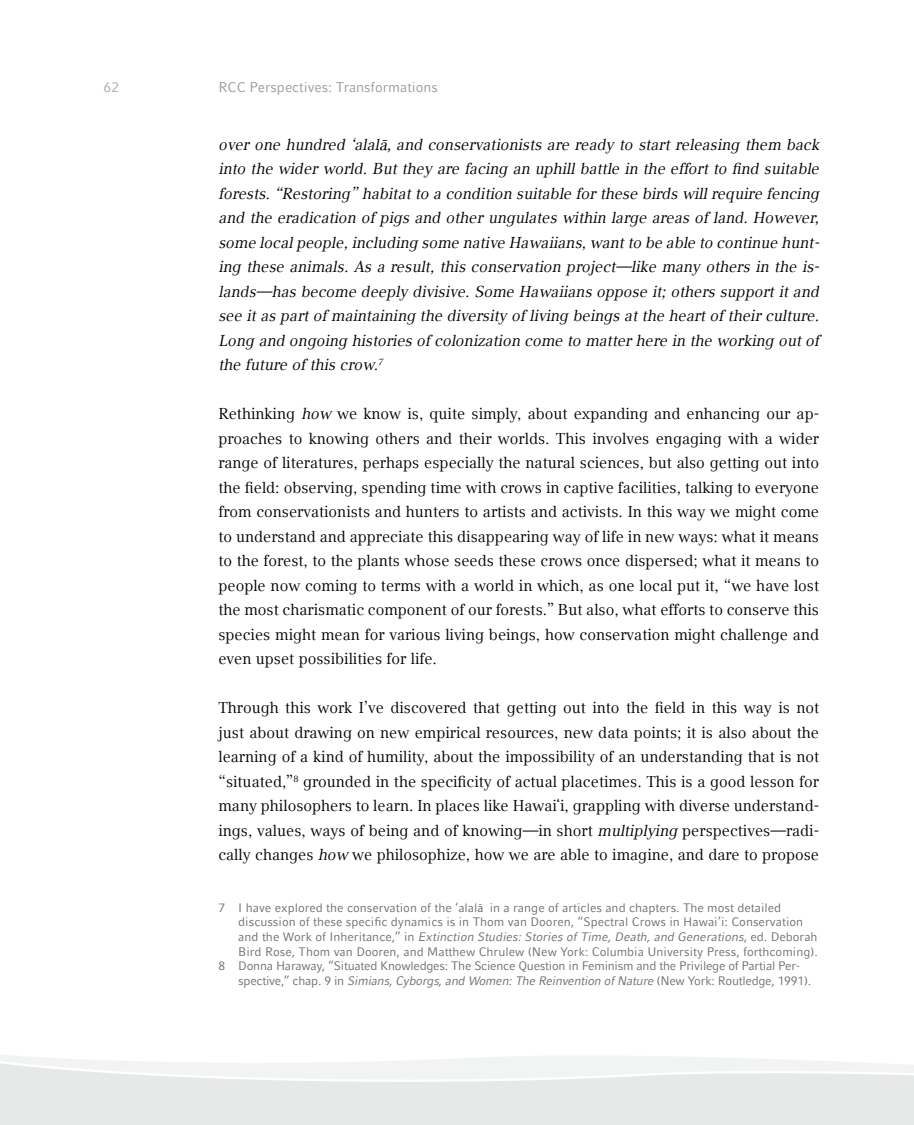
<style>
.page{position:relative;width:914px;height:1125px;background:#fff}
.page>*{position:absolute;margin:0;border:0;box-sizing:border-box;transform-origin:0 0}
.t1{font:15.75px/24.5px "LMU Compatil Text";color:#000;text-align:justify}
.t2{font:italic 15.75px/24.5px "LMU Compatil Text";color:#000;text-align:justify}
.t3{font:14px "LMU Compatil Fact";color:#9a9b9b}
.t4{font:14px "LMU Compatil Fact";color:#acadad}
.t5{font:12.25px "LMU Compatil Fact";color:#6f6f6e}
.t6{font:italic 12.25px "LMU Compatil Fact";color:#6f6f6e}
.t7{font:12.25px "LMU Compatil Fact";letter-spacing:-.02em;color:#6f6f6e}
.t8{font:italic 12.25px "LMU Compatil Fact";letter-spacing:-.02em;color:#6f6f6e}
.s1{font-family:"Lin Libertine Slanted";font-style:normal;font-size:17.5px}
.s2{font-style:italic}
.s3{font-family:"Lin Libertine Display Capitals";font-size:19.25px}
.s4{font-family:"Myriad Pro"}
.s5{font-style:normal}
</style>
<div class="page">
<svg style="left:0;top:1055px;width:913px;height:70px;fill:#e7e8e8"></svg>
<p class="t4" style="left:103px;top:79px;width:17px">62</p>
<p class="t3" style="left:218px;top:79px;width:221px">RCC Perspectives: Transformations</p>
<p class="t2" style="left:218px;top:132px;width:602px">over one hundred ‘alal<span class="s1">ā,</span> and conservationists are ready to start releasing them back into the wider world. But they are facing an uphill battle in the effort to find suitable forests. “Restoring” habitat to a condition suitable for these birds will require fencing and the eradication of pigs and other ungulates within large areas of land. However, some local people, including some native Hawaiians, want to be able to continue hunt&shy;ing these animals. As a result, this conservation project—like many others in the is&shy;lands—has become deeply divisive. Some Hawaiians oppose it; others support it and see it as part of maintaining the diversity of living beings at the heart of their culture.<br>Long and ongoing histories of colonization come to matter here in the working out of the future of this crow.<sup>7</sup></p>
<p class="t1" style="left:218px;top:401px;width:602px">Rethinking <span class="s2">how</span> we know is, quite simply, about expanding and enhancing our ap&shy;proaches to knowing others and their worlds. This involves engaging with a wider range of literatures, perhaps especially the natural sciences, but also getting out into the field: observing, spending time with crows in captive facilities, talking to everyone from conservationists and hunters to artists and activists. In this way we might come to understand and appreciate this disappearing way of life in new ways: what it means to the forest, to the plants whose seeds these crows once dispersed; what it means to people now coming to terms with a world in which, as one local put it, “we have lost the most charismatic component of our forests.” But also, what efforts to conserve this species might mean for various living beings, how conservation might challenge and even upset possibilities for life.</p>
<p class="t1" style="left:218px;top:695px;width:602px">Through this work I’ve discovered that getting out into the field in this way is not just about drawing on new empirical resources, new data points; it is also about the learning of a kind of humility, about the impossibility of an understanding that is not “situated,”<sup>8</sup> grounded in the specificity of actual placetimes. This is a good lesson for many philosophers to learn. In places like Hawai<span class="s3">ʻ</span>i, grappling with diverse understand&shy;ings, values, ways of being and of knowing—in short <span class="s2">multiplying</span> perspectives—radi&shy;cally changes <span class="s2">how</span> we philosophize, how we are able to imagine, and dare to propose</p>
<p class="t5" style="left:218px;top:900px;width:564px">7 I have explored the conservation of the ‘alal<span class="s4">ā</span> in a range of articles and chapters. The most detailed</p>
<p class="t5" style="left:238px;top:915px;width:566px">discussion of these specific dynamics is in Thom van Dooren, “Spectral Crows in Hawai’i: Conservation</p>
<p class="t6" style="left:238px;top:929px;width:580px"><span class="s5">and the Work of Inheritance,” in</span> Extinction Studies: Stories of Time, Death, and Generations<span class="s5">, ed. Deborah</span></p>
<p class="t5" style="left:238px;top:944px;width:581px">Bird Rose, Thom van Dooren, and Matthew Chrulew (New York: Columbia University Press, forthcoming).</p>
<p class="t7" style="left:218px;top:959px;width:583px">8 Donna Haraway, “Situated Knowledges: The Science Question in Feminism and the Privilege of Partial Per-</p>
<p class="t8" style="left:238px;top:973px;width:574px"><span class="s5">spective,” chap. 9 in</span> Simians, Cyborgs, and Women: The Reinvention of Nature <span class="s5">(New York: Routledge, 1991).</span></p>
</div>
